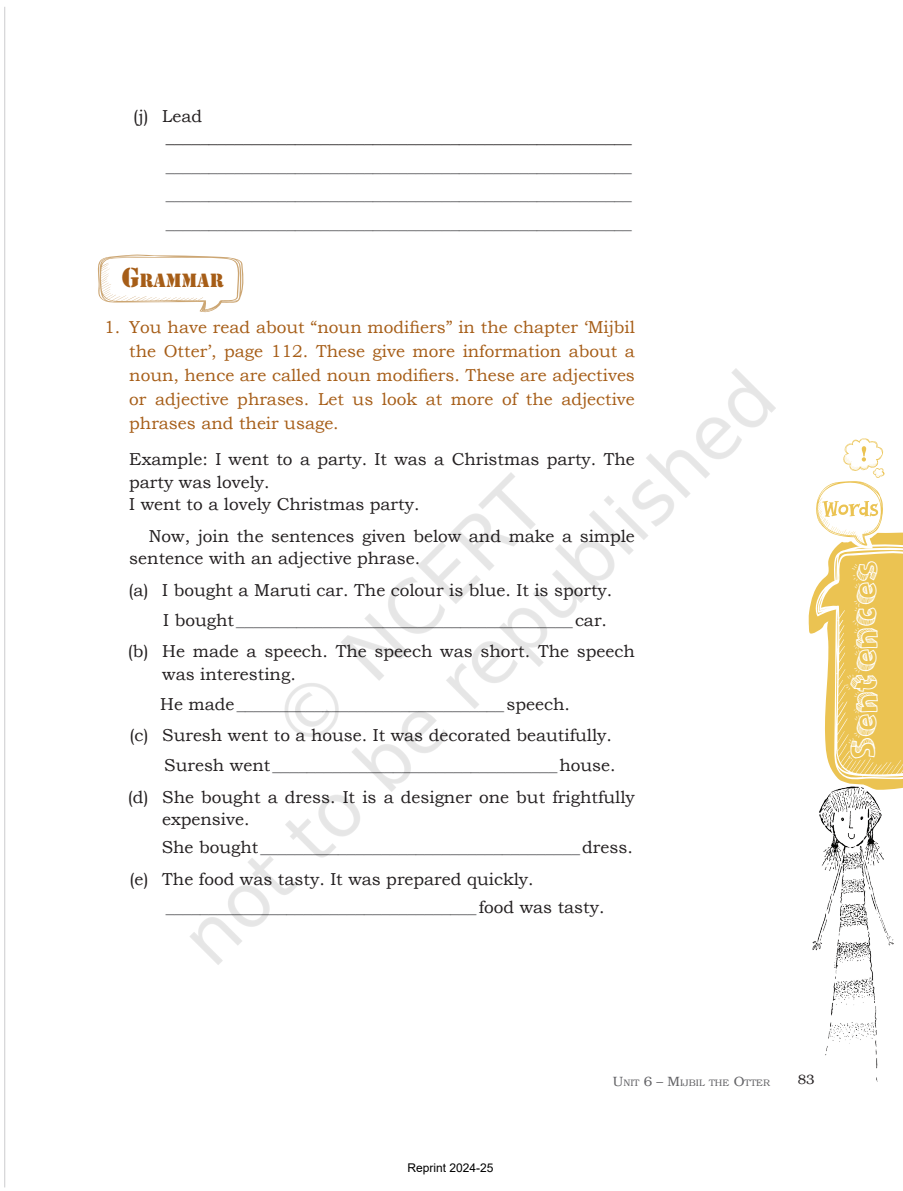
<style>
.page{position:relative;width:903px;height:1191px;background:#fff}
.page>*{position:absolute;margin:0;border:0;box-sizing:border-box;transform-origin:0 0}
.t1{font:37.2px "Sketch 3 D";color:#fff}
.t2{font:17.85px "Stencil Std";color:#a65d17}
.t3{font:17.25px/22.5px "Bookman Old Style";color:#231f20}
.t4{font:17.25px/28.5px "Bookman Old Style";color:#57585a;text-align:justify}
.t5{font:17.25px/24px "Bookman Old Style";color:#a65d17;text-align:justify}
.t6{font:13.5px "Bookman";color:#231f20}
.t7{font:12px "Arial";color:#000}
.t8{font:9.45px "Bookman";color:#636366}
.s1{font-size:25.5px}
.s2{color:#231f20}
.s3{color:#57585a}
.s4{font-size:13.5px}
</style>
<div class="page">
<img style="left:4px;top:7px;width:898px;height:1181px">
<img style="left:86px;top:293px;width:707px;height:707px">
<p class="t3" style="left:166px;top:105px;width:467px;line-height:21px;text-indent:-33px">(j) Lead ______________________________________________________</p>
<p class="t4" style="left:166px;top:152px;width:467px">______________________________________________________ ______________________________________________________ ______________________________________________________</p>
<p class="t2" style="left:122px;top:268px;width:103px"><span class="s1">G</span>RAMMAR</p>
<p class="t5" style="left:129px;top:315px;width:507px;text-indent:-25px">1. You have read about “noun modifiers” in the chapter ‘Mijbil the Otter’, page 112. These give more information about a noun, hence are called noun modifiers. These are adjectives or adjective phrases. Let us look at more of the adjective phrases and their usage.</p>
<p class="t3" style="left:129px;top:448px;width:507px">Example: I went to a party. It was a Christmas party. The party was lovely.<br>I went to a lovely Christmas party.</p>
<p class="t3" style="left:129px;top:524px;width:507px;text-indent:19px">Now, join the sentences given below and make a simple sentence with an adjective phrase.</p>
<p class="t3" style="left:128px;top:578px;width:485px">(a) I bought a Maruti car. The colour is blue. It is sporty.</p>
<p class="t4" style="left:163px;top:606px;width:445px"><span class="s2">I bought</span>_______________________________________<span class="s2">car.</span></p>
<p class="t3" style="left:128px;top:640px;width:508px">(b) He made a speech. The speech was short. The speech</p>
<p class="t3" style="left:162px;top:663px;width:135px">was interesting.</p>
<p class="t4" style="left:160px;top:690px;width:411px"><span class="s2">He made</span>_______________________________<span class="s2">speech.</span></p>
<p class="t3" style="left:129px;top:724px;width:484px">(c) Suresh went to a house. It was decorated beautifully.</p>
<p class="t4" style="left:164px;top:751px;width:453px"><span class="s2">Suresh went</span>_________________________________<span class="s2">house.</span></p>
<p class="t3" style="left:128px;top:786px;width:508px">(d) She bought a dress. It is a designer one but frightfully</p>
<p class="t4" style="left:162px;top:805px;width:472px;line-height:27.9px"><span class="s2">expensive.<br>She bought</span> _____________________________________<span class="s2">dress.</span></p>
<p class="t3" style="left:166px;top:865px;width:440px;line-height:27.9px;text-indent:-36px">(e) The food was tasty. It was prepared quickly. <span class="s3">____________________________________</span> food was tasty.</p>
<h1 class="t1" style="left:842px;top:760px;width:200px;rotate:-90deg">Sentences</h1>
<p class="t7" style="left:407px;top:1160px;width:88px">Reprint 2024-25</p>
<p class="t8" style="left:612px;top:1077px;width:158px"><span class="s4">U</span>NIT <span class="s4">6 – M</span>IJBIL THE <span class="s4">O</span>TTER</p>
<p class="t6" style="left:797px;top:1072px;width:18px">83</p>
</div>
